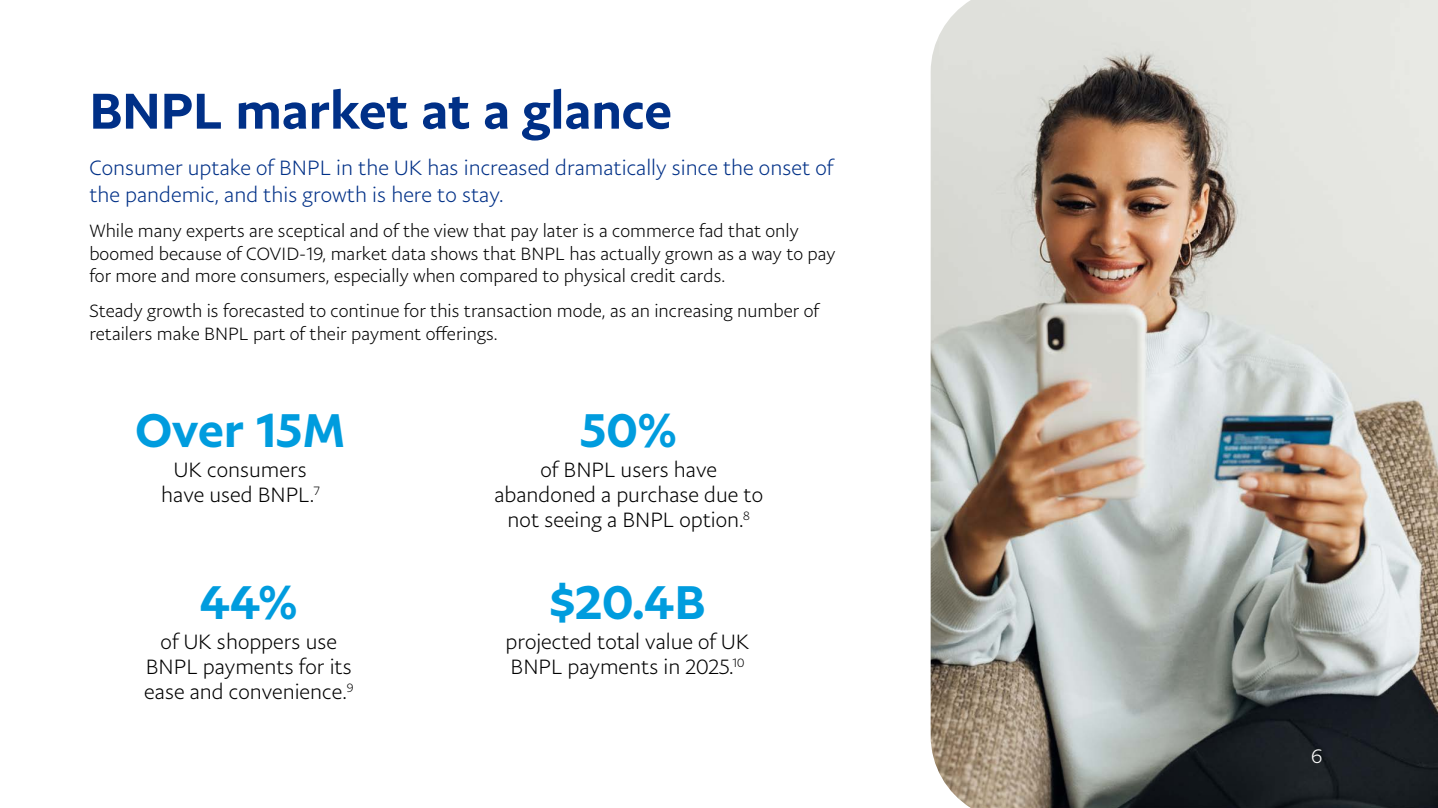
<style>
.page{position:relative;width:1438px;height:808px;background:#fff}
.page>*{position:absolute;margin:0;border:0;box-sizing:border-box;transform-origin:0 0}
.t1{font:500 51px "Pay Pal Sans Big";letter-spacing:-.005em;color:#003087}
.t2{font:500 48px "Pay Pal Sans Big";color:#009cde}
.t3{font:300 21px/25.2px "Pay Pal Sans Big";color:#000;text-align:center}
.t4{font:300 21px/27px "Pay Pal Sans Big";color:#003087}
.t5{font:300 21px "Pay Pal Sans Small";color:#fff}
.t6{font:300 18px/22.5px "Pay Pal Sans Big";color:#000}
</style>
<div class="page">
<img style="left:930px;top:0;width:507px;height:808px">
<h1 class="t1" style="left:89px;top:78px;width:584px">BNPL market at a glance</h1>
<p class="t4" style="left:89px;top:154px;width:745px">Consumer uptake of BNPL in the UK has increased dramatically since the onset of the pandemic, and this growth is here to stay.</p>
<p class="t6" style="left:89px;top:219px;width:747px">While many experts are sceptical and of the view that pay later is a commerce fad that only boomed because of COVID-19, market data shows that BNPL has actually grown as a way to pay for more and more consumers, especially when compared to physical credit cards.</p>
<p class="t6" style="left:89px;top:300px;width:731px">Steady growth is forecasted to continue for this transaction mode, as an increasing number of retailers make BNPL part of their payment offerings.</p>
<h2 class="t2" style="left:135px;top:400px;width:211px">Over 15M</h2>
<p class="t3" style="left:161px;top:457px;width:160px">UK consumers have used BNPL.<sup>7</sup></p>
<h2 class="t2" style="left:200px;top:572px;width:100px">44%</h2>
<p class="t3" style="left:144px;top:628px;width:211px">of UK shoppers use<br>BNPL payments for its ease and convenience.<sup>9</sup></p>
<h2 class="t2" style="left:580px;top:400px;width:98px">50%</h2>
<p class="t3" style="left:494px;top:457px;width:270px">of BNPL users have abandoned a purchase due to not seeing a BNPL option.<sup>8</sup></p>
<h2 class="t2" style="left:549px;top:572px;width:157px">$20.4B</h2>
<p class="t3" style="left:505px;top:628px;width:245px;text-align:left">projected total value of UK<br>BNPL payments in 2025.<sup>10</sup></p>
<p class="t5" style="left:1310px;top:743px;width:14px">6</p>
</div>
